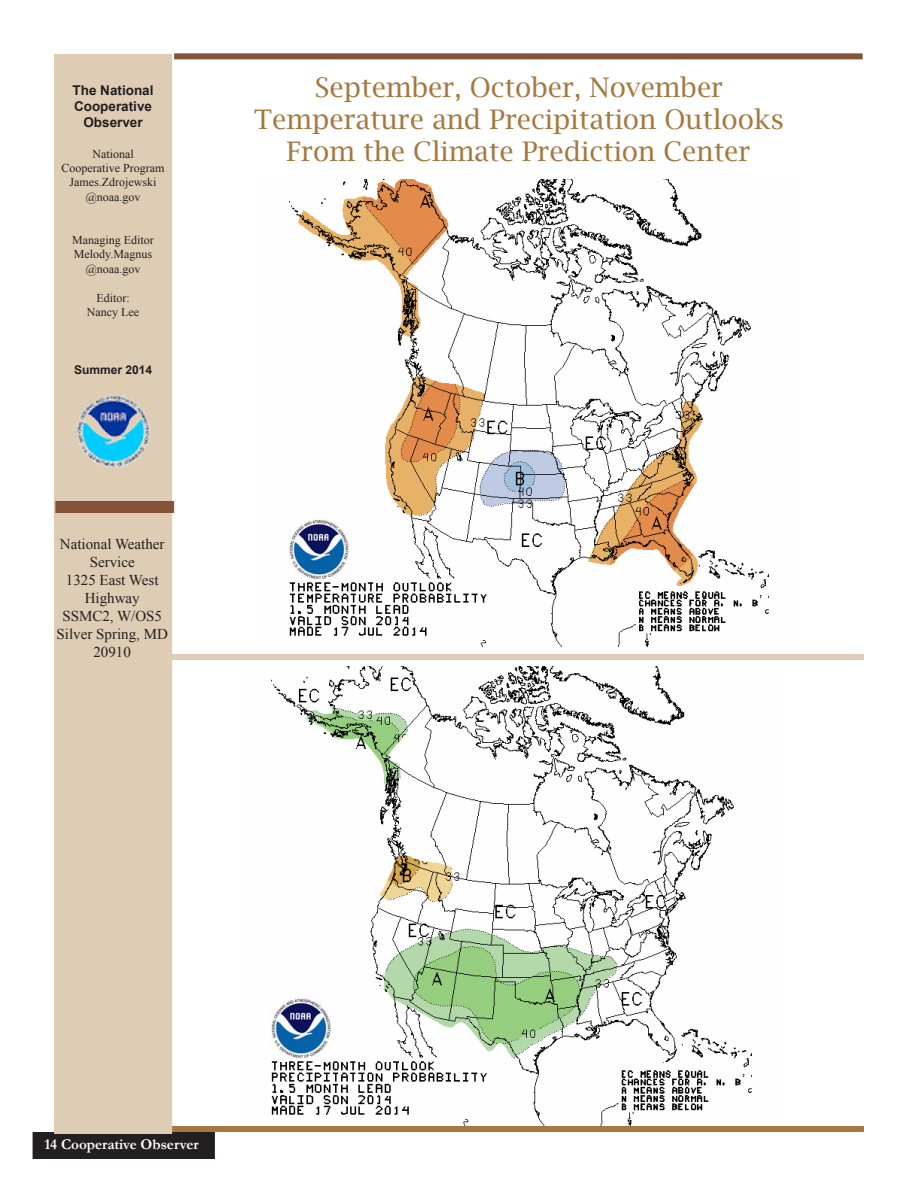
<style>
.page{position:relative;width:918px;height:1188px;background:#fff}
.page>*{position:absolute;margin:0;border:0;box-sizing:border-box;transform-origin:0 0}
.Headline{font:27px/32.4px "Lucida Bright";color:#a5783f;text-align:center}
.t1{font:15px/18px "Times New Roman";color:#231f20;text-align:center}
.t2{font:700 15px "Garamond";color:#fff}
.t3{font:700 13.5px/16.2px "Arial";color:#231f20;text-align:center}
.credits{font:12px/14.4px "Times New Roman";color:#231f20;text-align:center}
.t4{font:700 12px "Arial";color:#231f20}
</style>
<div class="page">
<div style="left:33px;top:1133px;width:181px;height:25px;background:#231f20"></div>
<div style="left:33px;top:1132px;width:182px;height:27px;border:2px solid #231f20"></div>
<div style="left:54px;top:1126px;width:810px;height:6px;background:#a5783f"></div>
<div style="left:54px;top:654px;width:810px;height:6px;background:#dfccb5"></div>
<div style="left:54px;top:54px;width:118px;height:1080px;background:#dfccb5"></div>
<div style="left:55px;top:501px;width:119px;height:12px;background:#835237"></div>
<img style="left:77px;top:394px;width:74px;height:73px">
<div style="left:174px;top:53px;width:689px;height:6px;background:#835237"></div>
<img style="left:271px;top:666px;width:481px;height:459px">
<img style="left:289px;top:179px;width:480px;height:467px">
<p class="t3" style="left:73px;top:82px;width:83px">The National<br>Cooperative<br>Observer</p>
<p class="credits" style="left:62px;top:146px;width:104px">National<br>Cooperative Program</p>
<p class="credits" style="left:70px;top:175px;width:88px">James.Zdrojewski</p>
<p class="credits" style="left:86px;top:189px;width:56px">@noaa.gov</p>
<p class="credits" style="left:72px;top:233px;width:83px">Managing Editor</p>
<p class="credits" style="left:74px;top:247px;width:80px">Melody.Magnus</p>
<p class="credits" style="left:86px;top:261px;width:56px">@noaa.gov</p>
<p class="credits" style="left:96px;top:290px;width:35px">Editor:</p>
<p class="credits" style="left:87px;top:305px;width:54px">Nancy Lee</p>
<p class="t4" style="left:74px;top:361px;width:80px">Summer 2014</p>
<p class="t1" style="left:57px;top:534px;width:113px">National Weather<br>Service<br>1325 East West<br>Highway<br>SSMC2, W/OS5<br>Silver Spring, MD<br>20910</p>
<p class="Headline" style="left:254px;top:71px;width:531px">September, October, November<br>Temperature and Precipitation Outlooks<br>From the Climate Prediction Center</p>
<p class="t2" style="left:44px;top:1134px;width:156px">14 Cooperative Observer</p>
</div>
